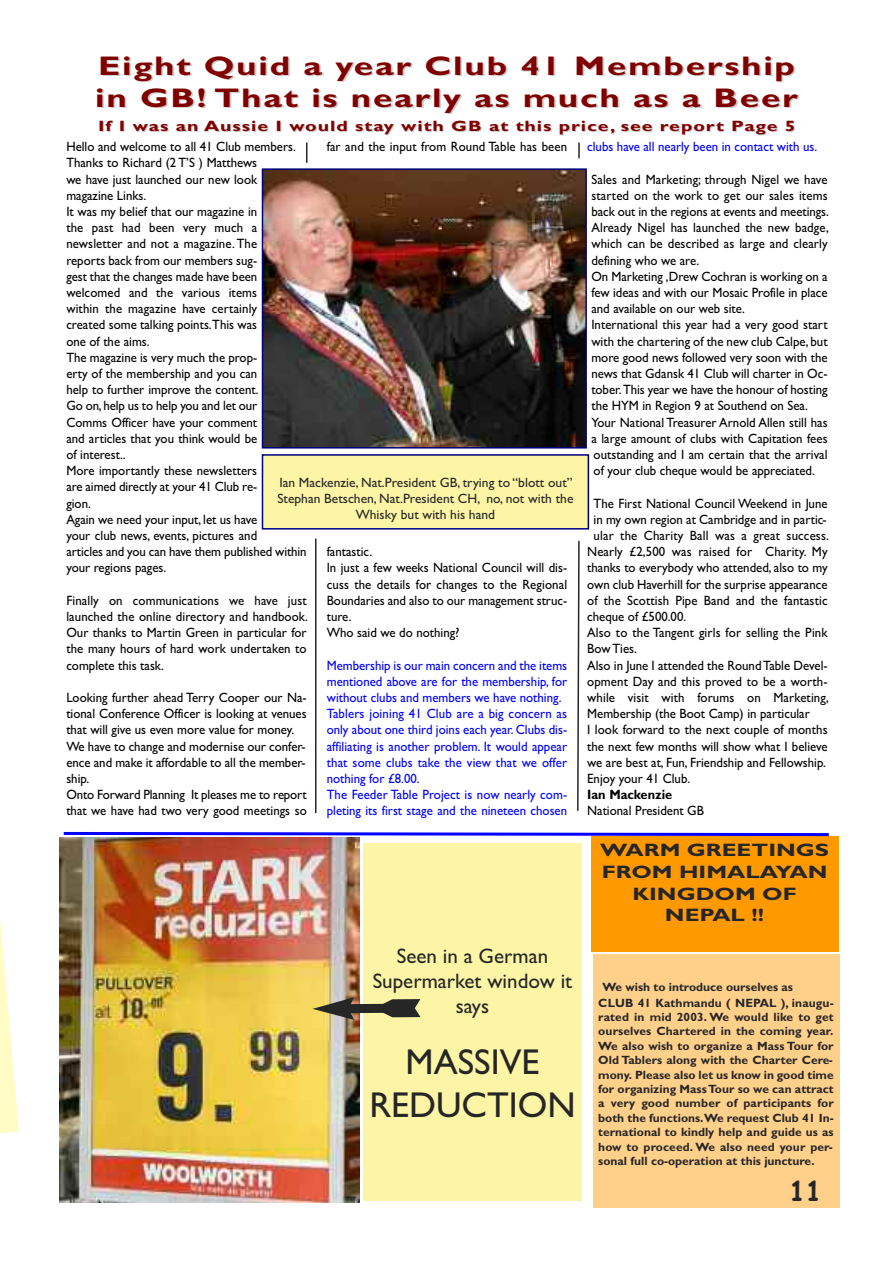
<style>
.page{position:relative;width:893px;height:1263px;background:#fff}
.page>*{position:absolute;margin:0;border:0;box-sizing:border-box;transform-origin:0 0}
.t1{font:36px/43.2px "Gill Sans";color:#272627;text-align:center}
.t2{font:700 27px/32.4px "Gill Sans";letter-spacing:.05em;color:#800000;scale:1.3 1}
.t3{font:700 27px "Comic Sans MS";color:#272627}
.t4{font:21px/25.2px "Gill Sans";color:#272627;text-align:center}
.t5{font:700 18px/21.6px "Gill Sans";color:#272627;text-align:center;scale:1.3 1}
.t6{font:700 15px "Gill Sans";letter-spacing:.05em;color:#800000;scale:1.3 1}
.t7{font:13.5px/16.2px "Gill Sans";color:#000;scale:.95 1}
.t8{font:13.5px/16.2px "Gill Sans";color:#00f;scale:.95 1}
.t9{font:13.5px/16.2px "Gill Sans";color:#272627;text-align:center}
.t10{font:700 13.5px "Gill Sans";color:#000;scale:.95 1}
.t11{font:700 12px/14.5px "Gill Sans";color:#272627}
</style>
<div class="page">
<div style="left:593px;top:954px;width:246px;height:254px;background:#ffd08a"></div>
<div style="left:591px;top:836px;width:247px;height:116px;background:#f90"></div>
<svg style="left:0;top:918px;width:19px;height:215px"></svg>
<img style="left:61px;top:142px;width:768px;height:1061px">
<h2 class="t2" style="left:95px;top:49px;width:542px">Eight Quid a year Club 41 Membership in GB! That is nearly as much as a Beer</h2>
<p class="t6" style="left:98px;top:117px;width:538px">If I was an Aussie I would stay with GB at this price, see report Page 5</p>
<p class="t7" style="left:66px;top:138px;width:255px">Hello and welcome to all 41 Club members.<br>Thanks to Richard (2 T’S ) Matthews<br>we have just launched our new look magazine Links.<br>It was my belief that our magazine in<br>the past had been very much a newsletter and not a magazine.The<br>reports back from our members sug-<br>gest that the changes made have been welcomed and the various items<br>within the magazine have certainly<br>created some talking points.This was<br>one of the aims.<br>The magazine is very much the prop-<br>erty of the membership and you can<br>help to further improve the content.<br>Go on, help us to help you and let our<br>Comms Officer have your comment<br>and articles that you think would be<br>of interest..<br>More importantly these newsletters<br>are aimed directly at your 41 Club re-<br>gion.<br>Again we need your input, let us have<br>your club news, events, pictures and<br>articles and you can have them published within your regions pages.</p>
<p class="t7" style="left:66px;top:592px;width:256px;text-align:justify">Finally on communications we have just launched the online directory and handbook.<br>Our thanks to Martin Green in particular for the many hours of hard work undertaken to complete this task.</p>
<p class="t7" style="left:66px;top:689px;width:255px">Looking further ahead Terry Cooper our Na&shy;tional Conference Officer is looking at venues that will give us even more value for money.<br>We have to change and modernise our confer&shy;ence and make it affordable to all the member&shy;ship.<br>Onto Forward Planning It pleases me to report that we have had two very good meetings so</p>
<p class="t7" style="left:327px;top:138px;width:255px">far and the input from Round Table has been</p>
<p class="t9" style="left:277px;top:474px;width:298px">Ian Mackenzie, Nat.President GB, trying to “blott out”<br>Stephan Betschen, Nat.President CH, no, not with the<br>Whisky but with his hand</p>
<p class="t7" style="left:327px;top:543px;width:255px">fantastic.<br>In just a few weeks National Council will dis&shy;cuss the details for changes to the Regional<br>Boundaries and also to our management struc&shy;ture.<br>Who said we do nothing?</p>
<p class="t8" style="left:327px;top:657px;width:255px">Membership is our main concern and the items mentioned above are for the membership, for without clubs and members we have nothing.<br>Tablers joining 41 Club are a big concern as only about one third joins each year. Clubs dis&shy;affiliating is another problem. It would appear that some clubs take the view that we offer nothing for £8.00.<br>The Feeder Table Project is now nearly com&shy;pleting its first stage and the nineteen chosen</p>
<h3 class="t4" style="left:373px;top:943px;width:201px">Seen in a German<br>Supermarket window it says</h3>
<h1 class="t1" style="left:369px;top:1040px;width:208px">MASSIVE<br>REDUCTION</h1>
<p class="t8" style="left:587px;top:138px;width:244px">clubs have all nearly been in contact with us.</p>
<p class="t7" style="left:591px;top:171px;width:251px">Sales and Marketing; through Nigel we have started on the work to get our sales items back out in the regions at events and meetings.<br>Already Nigel has launched the new badge, which can be described as large and clearly defining who we are.<br>On Marketing ,Drew Cochran is working on a few ideas and with our Mosaic Profile in place and available on our web site.<br>International this year had a very good start with the chartering of the new club Calpe, but more good news followed very soon with the news that Gdansk 41 Club will charter in Oc&shy;tober.This year we have the honour of hosting the HYM in Region 9 at Southend on Sea.<br>Your National Treasurer Arnold Allen still has a large amount of clubs with Capitation fees outstanding and I am certain that the arrival of your club cheque would be appreciated.</p>
<p class="t7" style="left:594px;top:495px;width:248px">The First National Council Weekend in June</p>
<p class="t7" style="left:594px;top:511px;width:247px">in my own region at Cambridge and in partic-</p>
<p class="t7" style="left:594px;top:527px;width:249px">ular the Charity Ball was a great success.</p>
<p class="t7" style="left:587px;top:543px;width:255px">Nearly £2,500 was raised for Charity. My</p>
<p class="t7" style="left:587px;top:560px;width:255px">thanks to everybody who attended, also to my</p>
<p class="t7" style="left:587px;top:576px;width:255px">own club Haverhill for the surprise appearance</p>
<p class="t7" style="left:587px;top:592px;width:255px">of the Scottish Pipe Band and the fantastic</p>
<p class="t7" style="left:587px;top:608px;width:106px">cheque of £500.00.</p>
<p class="t7" style="left:587px;top:624px;width:255px">Also to the Tangent girls for selling the Pink</p>
<p class="t7" style="left:587px;top:641px;width:54px">Bow Ties.</p>
<p class="t7" style="left:587px;top:657px;width:255px">Also in June I attended the RoundTable Devel-</p>
<p class="t7" style="left:587px;top:673px;width:255px">opment Day and this proved to be a worth-</p>
<p class="t7" style="left:587px;top:689px;width:256px">while visit with forums on Marketing,</p>
<p class="t7" style="left:587px;top:705px;width:236px">Membership (the Boot Camp) in particular</p>
<p class="t7" style="left:587px;top:722px;width:255px">I look forward to the next couple of months</p>
<p class="t7" style="left:587px;top:738px;width:255px">the next few months will show what I believe</p>
<p class="t7" style="left:587px;top:754px;width:253px">we are best at, Fun, Friendship and Fellowship.</p>
<p class="t7" style="left:587px;top:770px;width:110px">Enjoy your 41 Club.</p>
<p class="t10" style="left:587px;top:787px;width:91px">Ian Mackenzie</p>
<p class="t7" style="left:587px;top:803px;width:124px">National President GB</p>
<h3 class="t5" style="left:600px;top:839px;width:178px">WARM GREETINGS<br>FROM HIMALAYAN<br>KINGDOM OF<br>NEPAL !!</h3>
<p class="t11" style="left:598px;top:980px;width:237px;text-indent:4px">We wish to introduce ourselves as<br>CLUB 41 Kathmandu ( NEPAL ), inaugu&shy;rated in mid 2003. We would like to get ourselves Chartered in the coming year.<br>We also wish to organize a Mass Tour for Old Tablers along with the Charter Cere&shy;mony. Please also let us know in good time for organizing MassTour so we can attract a very good number of participants for both the functions.We request Club 41 In&shy;ternational to kindly help and guide us as how to proceed. We also need your per&shy;sonal full co-operation at this juncture.</p>
<h2 class="t3" style="left:789px;top:1176px;width:34px">11</h2>
</div>
